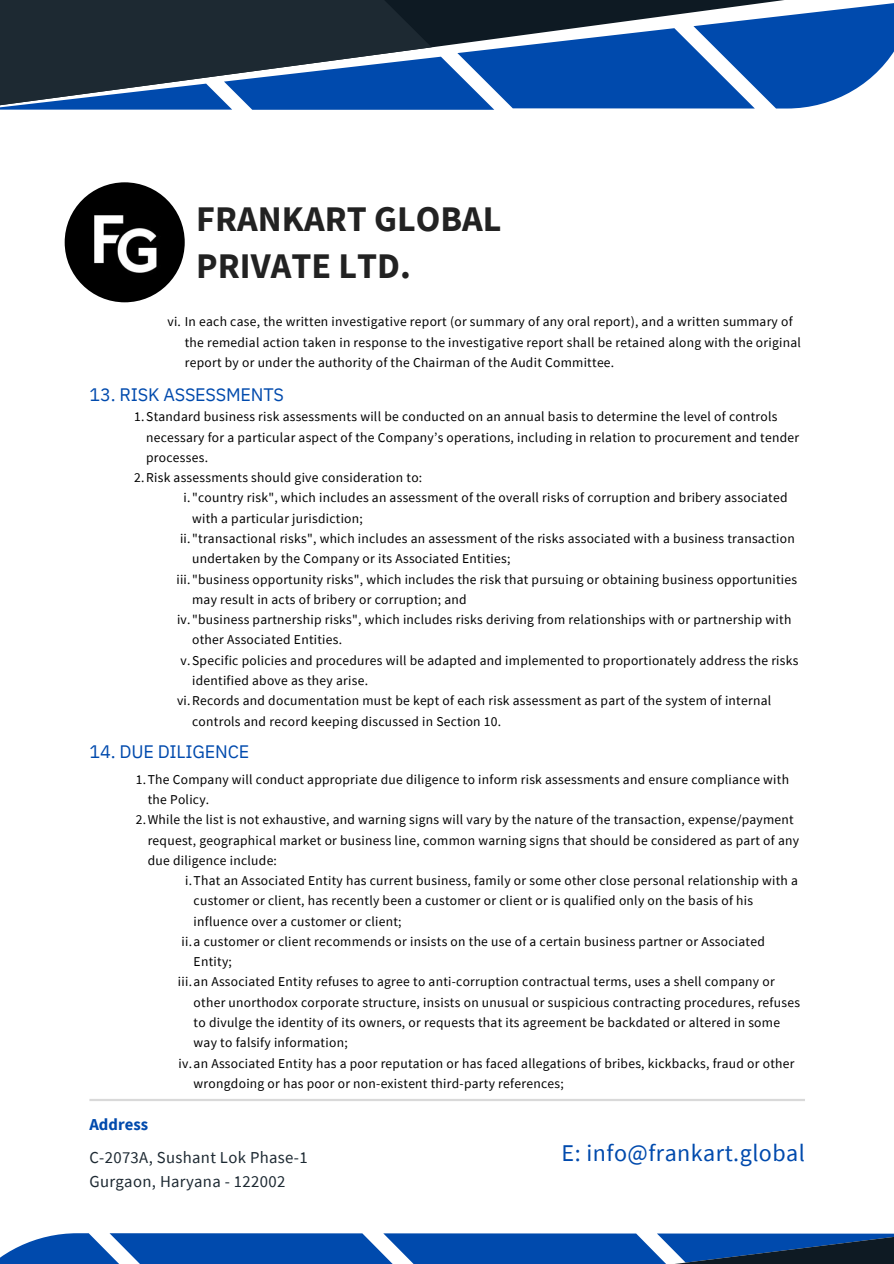
<style>
.page{position:relative;width:894px;height:1264px;background:#fff}
.page>*{position:absolute;margin:0;border:0;box-sizing:border-box;transform-origin:0 0}
.t1{font:700 36px/47.2px "Source Sans Pro";color:#222}
.t2{font:24px "Source Sans Pro";letter-spacing:.02em;color:#004aad}
.t3{font:18px "IBM Plex Sans";letter-spacing:-.01em;color:#004aad}
.t4{font:16.65px "Source Sans Pro";letter-spacing:.02em;color:#1d2932}
.t5{font:700 16.65px "Source Sans Pro";color:#004aad}
.t6{font:13.5px/20.2px "Source Sans Pro";letter-spacing:.02em;color:#000}
</style>
<div class="page">
<img style="left:65px;top:182px;width:120px;height:120px;border-radius:50%">
<svg style="left:0;top:1233px;width:893px;height:30px;background:#1d59a7"></svg>
<svg style="left:0;top:1px;width:893px;height:109px;background:#2e5484"></svg>
<hr style="left:89px;top:1098px;width:715px;height:3px;background:#d9d9d9">
<p class="t1" style="left:196px;top:194px;width:307px">FRANKART GLOBAL<br>PRIVATE LTD.</p>
<p class="t6" style="left:185px;top:311px;width:617px;text-indent:-17px">vi. In each case, the written investigative report (or summary of any oral report), and a written summary of the remedial action taken in response to the investigative report shall be retained along with the original report by or under the authority of the Chairman of the Audit Committee.</p>
<p class="t3" style="left:89px;top:382px;width:196px">13. RISK ASSESSMENTS</p>
<p class="t6" style="left:146px;top:406px;width:654px;text-indent:-12px">1.Standard business risk assessments will be conducted on an annual basis to determine the level of controls necessary for a particular aspect of the Company’s operations, including in relation to procurement and tender processes.</p>
<p class="t6" style="left:134px;top:467px;width:289px">2.Risk assessments should give consideration to:</p>
<p class="t6" style="left:192px;top:487px;width:596px;text-indent:-9px">i."country risk", which includes an assessment of the overall risks of corruption and bribery associated with a particular jurisdiction;</p>
<p class="t6" style="left:192px;top:528px;width:604px;text-indent:-12px">ii."transactional risks", which includes an assessment of the risks associated with a business transaction undertaken by the Company or its Associated Entities;</p>
<p class="t6" style="left:192px;top:568px;width:606px;text-indent:-16px">iii."business opportunity risks", which includes the risk that pursuing or obtaining business opportunities may result in acts of bribery or corruption; and</p>
<p class="t6" style="left:192px;top:609px;width:600px;text-indent:-15px">iv."business partnership risks", which includes risks deriving from relationships with or partnership with other Associated Entities.</p>
<p class="t6" style="left:192px;top:649px;width:607px;text-indent:-12px">v.Specific policies and procedures will be adapted and implemented to proportionately address the risks identified above as they arise.</p>
<p class="t6" style="left:192px;top:690px;width:580px;text-indent:-15px">vi.Records and documentation must be kept of each risk assessment as part of the system of internal controls and record keeping discussed in Section 10.</p>
<p class="t3" style="left:89px;top:739px;width:161px">14. DUE DILIGENCE</p>
<p class="t6" style="left:148px;top:768px;width:642px;text-indent:-12px">1.The Company will conduct appropriate due diligence to inform risk assessments and ensure compliance with the Policy.</p>
<p class="t6" style="left:148px;top:809px;width:652px;text-indent:-12px">2.While the list is not exhaustive, and warning signs will vary by the nature of the transaction, expense/payment request, geographical market or business line, common warning signs that should be considered as part of any due diligence include:</p>
<p class="t6" style="left:193px;top:870px;width:605px;text-indent:-9px">i.That an Associated Entity has current business, family or some other close personal relationship with a customer or client, has recently been a customer or client or is qualified only on the basis of his influence over a customer or client;</p>
<p class="t6" style="left:193px;top:931px;width:572px;text-indent:-12px">ii.a customer or client recommends or insists on the use of a certain business partner or Associated<br>Entity;</p>
<p class="t6" style="left:193px;top:971px;width:607px;text-indent:-16px">iii.an Associated Entity refuses to agree to anti-corruption contractual terms, uses a shell company or other unorthodox corporate structure, insists on unusual or suspicious contracting procedures, refuses to divulge the identity of its owners, or requests that its agreement be backdated or altered in some way to falsify information;</p>
<p class="t6" style="left:193px;top:1052px;width:602px;text-indent:-15px">iv.an Associated Entity has a poor reputation or has faced allegations of bribes, kickbacks, fraud or other wrongdoing or has poor or non-existent third-party references;</p>
<p class="t5" style="left:89px;top:1113px;width:60px">Address</p>
<p class="t4" style="left:89px;top:1146px;width:220px">C-2073A, Sushant Lok Phase-1</p>
<p class="t4" style="left:89px;top:1170px;width:197px">Gurgaon, Haryana - 122002</p>
<p class="t2" style="left:561px;top:1137px;width:245px">E: info@frankart.global</p>
</div>
